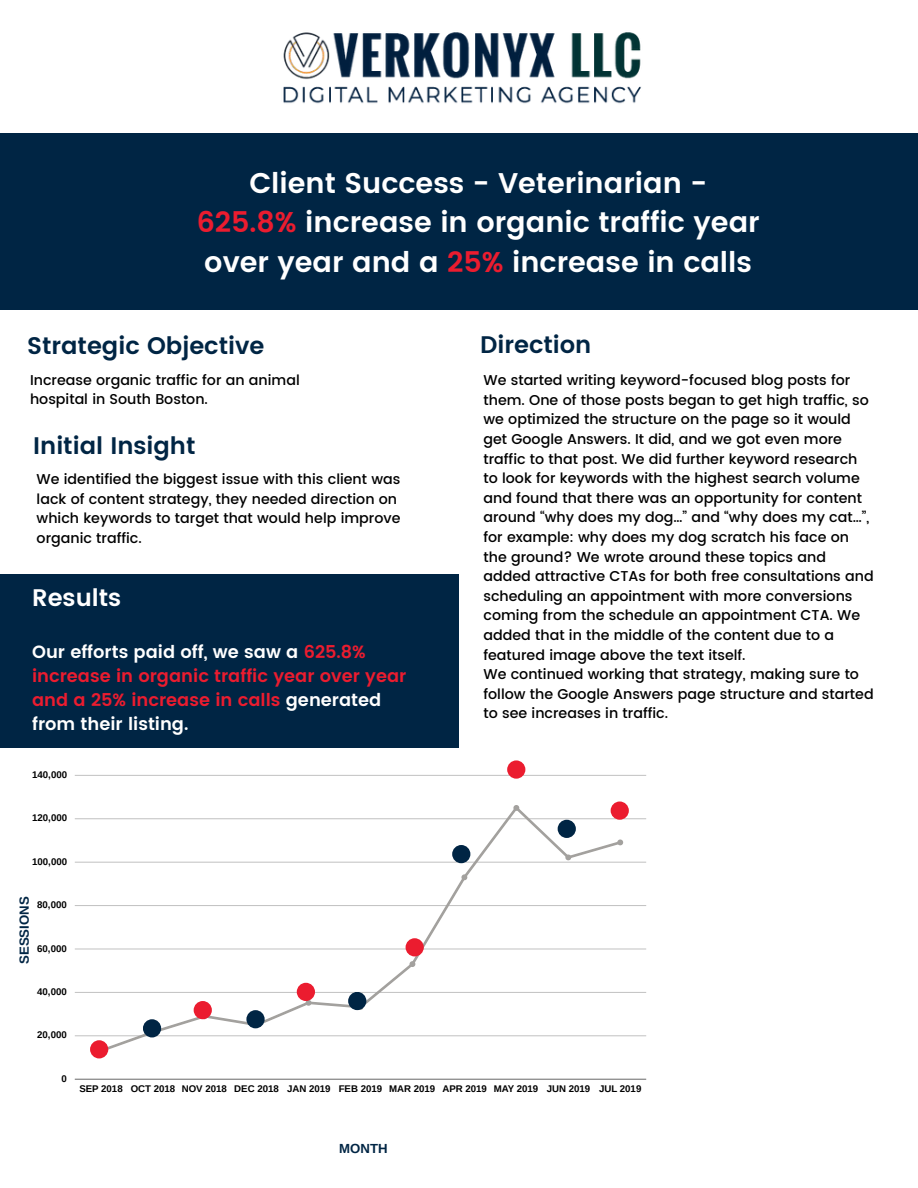
<style>
.page{position:relative;width:918px;height:1188px;background:#fff}
.page>*{position:absolute;margin:0;border:0;box-sizing:border-box;transform-origin:0 0}
.t1{font:600 28.5px/39.3px "Poppins";color:#fff;text-align:center}
.t2{font:600 24px "Poppins";color:#002544}
.t3{font:600 24px "Poppins";color:#fff}
.t4{font:600 17.7px/24px "Poppins";color:#eb1c2f}
.t5{font:500 14.25px/19.6px "Poppins";color:#000}
.t6{font:700 13.2px "Arimo";color:#002544}
.t7{font:700 9.6px "Arimo";color:#000}
.s1{color:#eb1c2f}
.s2{color:#fff}
</style>
<div class="page">
<div style="left:0;top:133px;width:918px;height:177px;background:#002544"></div>
<div style="left:0;top:575px;width:459px;height:173px;background:#002544"></div>
<img style="left:283px;top:32px;width:358px;height:72px">
<hr style="left:75px;top:1079px;width:571px;height:1px;background:#939393">
<hr style="left:75px;top:1036px;width:571px;height:1px;background:#ececec">
<hr style="left:75px;top:992px;width:571px;height:1px;background:#c6c6c6">
<hr style="left:75px;top:949px;width:571px;height:1px;background:#e0e0e0">
<hr style="left:75px;top:905px;width:571px;height:1px;background:#c4c4c4">
<hr style="left:75px;top:862px;width:571px;height:1px;background:#d4d4d4">
<hr style="left:75px;top:818px;width:571px;height:1px;background:#d0d0d0">
<hr style="left:75px;top:775px;width:571px;height:1px;background:#c9c9c9">
<svg style="left:97px;top:804px;width:527px;height:250px"></svg>
<div style="left:90px;top:1040px;width:18px;height:18px;background:#eb1c2f;border-radius:50%"></div>
<div style="left:507px;top:760px;width:18px;height:19px;background:#eb1c2f;border-radius:50%"></div>
<div style="left:406px;top:938px;width:18px;height:18px;background:#eb1c2f;border-radius:50%"></div>
<div style="left:297px;top:983px;width:18px;height:18px;background:#eb1c2f;border-radius:50%"></div>
<div style="left:194px;top:1001px;width:18px;height:18px;background:#eb1c2f;border-radius:50%"></div>
<div style="left:143px;top:1019px;width:18px;height:18px;background:#002544;border-radius:50%"></div>
<div style="left:348px;top:992px;width:18px;height:18px;background:#002544;border-radius:50%"></div>
<div style="left:246px;top:1010px;width:19px;height:18px;background:#002544;border-radius:50%"></div>
<div style="left:611px;top:801px;width:18px;height:19px;background:#eb1c2f;border-radius:50%"></div>
<div style="left:558px;top:820px;width:18px;height:18px;background:#002544;border-radius:50%"></div>
<div style="left:452px;top:845px;width:18px;height:18px;background:#002544;border-radius:50%"></div>
<h1 class="t1" style="left:197px;top:164px;width:565px">Client Success - Veterinarian -<br><span class="s1">625.8%</span> increase in organic traffic year over year and a <span class="s1">25%</span> increase in calls</h1>
<h2 class="t2" style="left:27px;top:328px;width:239px">Strategic Objective</h2>
<p class="t5" style="left:30px;top:371px;width:271px;line-height:19.2px">Increase organic traffic for an animal hospital in South Boston.</p>
<h2 class="t2" style="left:33px;top:428px;width:164px">Initial Insight</h2>
<p class="t5" style="left:37px;top:469px;width:365px">We identified the biggest issue with this client was lack of content strategy, they needed direction on which keywords to target that would help improve organic traffic.</p>
<h2 class="t3" style="left:32px;top:579px;width:91px">Results</h2>
<p class="t4" style="left:32px;top:641px;width:376px"><span class="s2">Our efforts paid off, we saw a</span> 625.8% increase in organic traffic year over year and a 25% increase in calls <span class="s2">generated from their listing.</span></p>
<p class="t7" style="left:32px;top:768px;width:36px">140,000</p>
<p class="t7" style="left:32px;top:811px;width:36px">120,000</p>
<p class="t7" style="left:32px;top:855px;width:36px">100,000</p>
<p class="t6" style="left:15px;top:964px;width:69px;rotate:-90deg">SESSIONS</p>
<p class="t7" style="left:37px;top:898px;width:31px">80,000</p>
<p class="t7" style="left:37px;top:942px;width:31px">60,000</p>
<p class="t7" style="left:37px;top:985px;width:31px">40,000</p>
<p class="t7" style="left:37px;top:1029px;width:31px">20,000</p>
<p class="t7" style="left:62px;top:1072px;width:7px">0</p>
<h2 class="t2" style="left:480px;top:327px;width:113px">Direction</h2>
<p class="t5" style="left:483px;top:371px;width:392px">We started writing keyword-focused blog posts for them. One of those posts began to get high traffic, so we optimized the structure on the page so it would get Google Answers. It did, and we got even more traffic to that post. We did further keyword research to look for keywords with the highest search volume and found that there was an opportunity for content around “why does my dog…” and “why does my cat…”, for example: why does my dog scratch his face on the ground? We wrote around these topics and added attractive CTAs for both free consultations and scheduling an appointment with more conversions coming from the schedule an appointment CTA. We added that in the middle of the content due to a featured image above the text itself.<br>We continued working that strategy, making sure to follow the Google Answers page structure and started to see increases in traffic.</p>
<p class="t7" style="left:79px;top:1082px;width:564px">SEP 2018 OCT 2018 NOV 2018 DEC 2018 JAN 2019 FEB 2019 MAR 2019 APR 2019 MAY 2019 JUN 2019 JUL 2019</p>
<p class="t6" style="left:339px;top:1139px;width:50px">MONTH</p>
</div>
